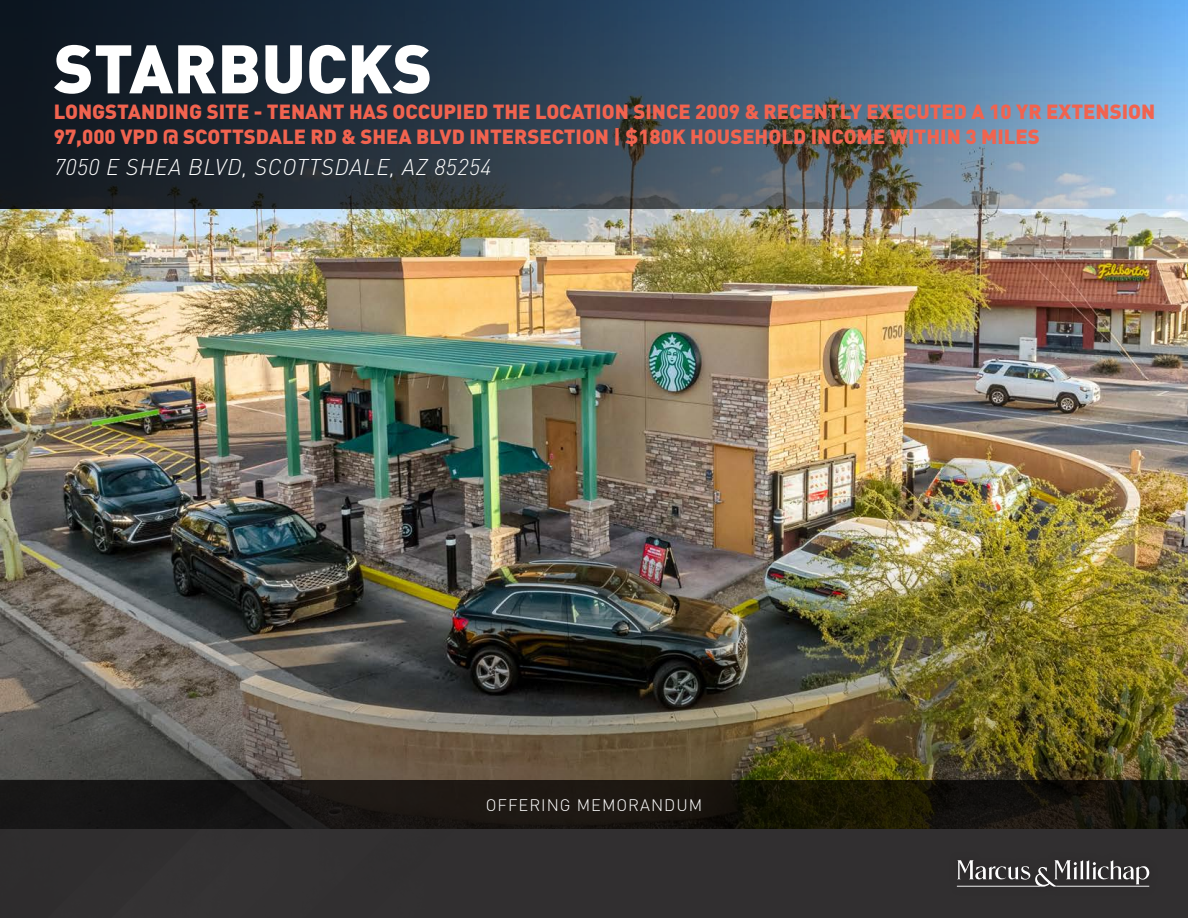
<style>
.page{position:relative;width:1188px;height:918px;background:#fff}
.page>*{position:absolute;margin:0;border:0;box-sizing:border-box;transform-origin:0 0}
.t1{font:900 67.5px "DIN";color:#fff}
.t2{font:italic 300 22.5px "DIN Pro";letter-spacing:.035em;color:#fff}
.t3{font:900 20.25px "DIN";color:#f1634f}
.t4{font:300 16.5px "DIN Pro";letter-spacing:.06em;color:#fff}
</style>
<div class="page">
<img style="left:0;top:208px;width:1188px;height:319px">
<img style="left:0;top:0;width:1188px;height:208px">
<svg style="left:664px;top:780px;width:524px;height:138px;background:#262320"></svg>
<img style="left:0;top:780px;width:664px;height:138px">
<div style="left:949px;top:852px;width:209px;height:44px;background:#302e2f"></div>
<svg style="left:957px;top:860px;width:193px;height:27px"></svg>
<img style="left:0;top:527px;width:1188px;height:253px">
<p class="t1" style="left:54px;top:24px;width:380px">STARBUCKS</p>
<p class="t3" style="left:54px;top:99px;width:1103px">LONGSTANDING SITE - TENANT HAS OCCUPIED THE LOCATION SINCE 2009 &amp; RECENTLY EXECUTED A 10 YR EXTENSION</p>
<p class="t3" style="left:54px;top:124px;width:988px">97,000 VPD @ SCOTTSDALE RD &amp; SHEA BLVD INTERSECTION | $180K HOUSEHOLD INCOME WITHIN 3 MILES</p>
<p class="t2" style="left:54px;top:153px;width:439px">7050 E SHEA BLVD, SCOTTSDALE, AZ 85254</p>
<p class="t4" style="left:486px;top:794px;width:218px">OFFERING MEMORANDUM</p>
</div>
